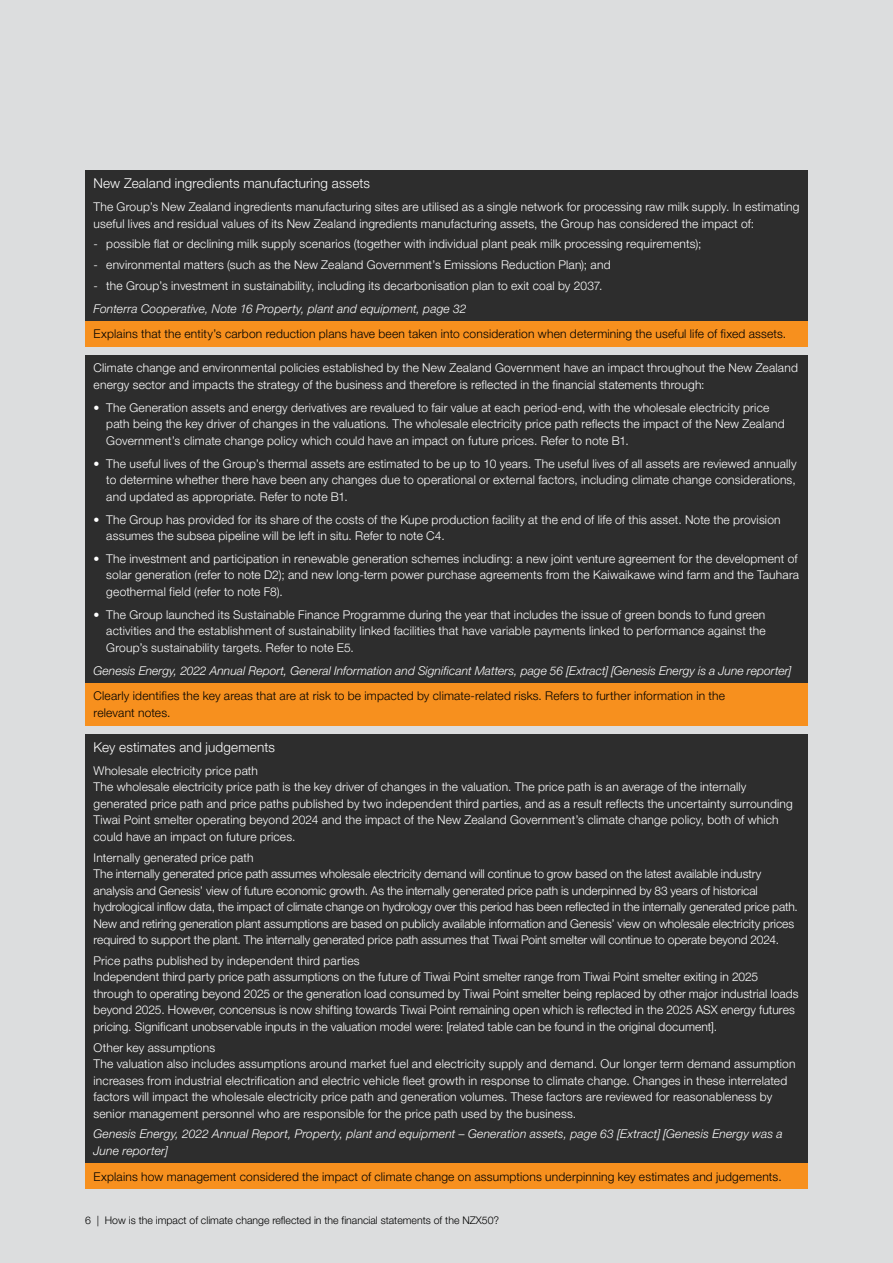
<style>
.page{position:relative;width:893px;height:1263px;background:#dcddde}
.page>*{position:absolute;margin:0;border:0;box-sizing:border-box;transform-origin:0 0}
.t1{font:300 13.5px "Helvetica Neue LT Pro";letter-spacing:.01em;color:#fff}
.t2{font:300 12px/16.5px "Helvetica Neue LT Pro";letter-spacing:.015em;color:#fff}
.t3{font:300 12px/16.5px "Helvetica Neue LT Pro";letter-spacing:-.005em;color:#fff}
.t4{font:300 12px/16.5px "Helvetica Neue LT Pro";letter-spacing:.015em;color:#000}
.t5{font:italic 300 12px/16.5px "Helvetica Neue LT Pro";letter-spacing:.01em;color:#fff}
.t6{font:300 10.5px "Helvetica Neue LT Pro";color:#000}
</style>
<div class="page">
<div style="left:85px;top:170px;width:723px;height:151px;background:#2d2d2d"></div>
<div style="left:85px;top:321px;width:723px;height:26px;background:#f7901e"></div>
<div style="left:85px;top:734px;width:723px;height:429px;background:#2d2d2d"></div>
<div style="left:85px;top:1163px;width:723px;height:26px;background:#f7901e"></div>
<div style="left:85px;top:683px;width:723px;height:42px;background:#f7901e"></div>
<div style="left:85px;top:355px;width:723px;height:328px;background:#2d2d2d"></div>
<p class="t1" style="left:94px;top:175px;width:278px">New Zealand ingredients manufacturing assets</p>
<p class="t2" style="left:94px;top:198px;width:707px">The Group’s New Zealand ingredients manufacturing sites are utilised as a single network for processing raw milk supply. In estimating useful lives and residual values of its New Zealand ingredients manufacturing assets, the Group has considered the impact of:</p>
<p class="t2" style="left:94px;top:236px;width:609px">- possible flat or declining milk supply scenarios (together with individual plant peak milk processing requirements);</p>
<p class="t2" style="left:94px;top:256px;width:518px">- environmental matters (such as the New Zealand Government’s Emissions Reduction Plan); and</p>
<p class="t2" style="left:94px;top:277px;width:510px">- the Group’s investment in sustainability, including its decarbonisation plan to exit coal by 2037.</p>
<p class="t5" style="left:94px;top:300px;width:374px">Fonterra Cooperative, Note 16 Property, plant and equipment, page 32</p>
<p class="t4" style="left:94px;top:326px;width:694px">Explains that the entity’s carbon reduction plans have been taken into consideration when determining the useful life of fixed assets.</p>
<p class="t2" style="left:94px;top:360px;width:706px">Climate change and environmental policies established by the New Zealand Government have an impact throughout the New Zealand energy sector and impacts the strategy of the business and therefore is reflected in the financial statements through:</p>
<p class="t2" style="left:106px;top:399px;width:680px;text-indent:-13px">• The Generation assets and energy derivatives are revalued to fair value at each period-end, with the wholesale electricity price path being the key driver of changes in the valuations. The wholesale electricity price path reflects the impact of the New Zealand<br>Government’s climate change policy which could have an impact on future prices. Refer to note B1.</p>
<p class="t2" style="left:106px;top:455px;width:692px;text-align:justify;text-indent:-13px">• The useful lives of the Group’s thermal assets are estimated to be up to 10 years. The useful lives of all assets are reviewed annually to determine whether there have been any changes due to operational or external factors, including climate change considerations, and updated as appropriate. Refer to note B1.</p>
<p class="t2" style="left:106px;top:511px;width:676px;text-indent:-13px">• The Group has provided for its share of the costs of the Kupe production facility at the end of life of this asset. Note the provision assumes the subsea pipeline will be left in situ. Refer to note C4.</p>
<p class="t2" style="left:106px;top:550px;width:694px;text-indent:-13px">• The investment and participation in renewable generation schemes including: a new joint venture agreement for the development of solar generation (refer to note D2); and new long-term power purchase agreements from the Kaiwaikawe wind farm and the Tauhara geothermal field (refer to note F8).</p>
<p class="t2" style="left:106px;top:606px;width:661px;text-align:justify;text-indent:-13px">• The Group launched its Sustainable Finance Programme during the year that includes the issue of green bonds to fund green activities and the establishment of sustainability linked facilities that have variable payments linked to performance against the Group’s sustainability targets. Refer to note E5.</p>
<p class="t5" style="left:94px;top:662px;width:699px">Genesis Energy, 2022 Annual Report, General Information and Significant Matters, page 56 [Extract] [Genesis Energy is a June reporter]</p>
<p class="t4" style="left:94px;top:687px;width:633px">Clearly identifies the key areas that are at risk to be impacted by climate-related risks. Refers to further information in the relevant notes.</p>
<p class="t1" style="left:94px;top:739px;width:183px">Key estimates and judgements</p>
<p class="t2" style="left:94px;top:762px;width:701px">Wholesale electricity price path<br>The wholesale electricity price path is the key driver of changes in the valuation. The price path is an average of the internally generated price path and price paths published by two independent third parties, and as a result reflects the uncertainty surrounding Tiwai Point smelter operating beyond 2024 and the impact of the New Zealand Government’s climate change policy, both of which could have an impact on future prices.</p>
<p class="t3" style="left:94px;top:849px;width:706px">Internally generated price path<br>The internally generated price path assumes wholesale electricity demand will continue to grow based on the latest available industry analysis and Genesis’ view of future economic growth. As the internally generated price path is underpinned by 83 years of historical hydrological inflow data, the impact of climate change on hydrology over this period has been reflected in the internally generated price path.<br>New and retiring generation plant assumptions are based on publicly available information and Genesis’ view on wholesale electricity prices required to support the plant. The internally generated price path assumes that Tiwai Point smelter will continue to operate beyond 2024.</p>
<p class="t2" style="left:94px;top:952px;width:706px">Price paths published by independent third parties<br>Independent third party price path assumptions on the future of Tiwai Point smelter range from Tiwai Point smelter exiting in 2025 through to operating beyond 2025 or the generation load consumed by Tiwai Point smelter being replaced by other major industrial loads beyond 2025. However, concensus is now shifting towards Tiwai Point remaining open which is reflected in the 2025 ASX energy futures pricing. Significant unobservable inputs in the valuation model were: [related table can be found in the original document].</p>
<p class="t2" style="left:94px;top:1039px;width:704px">Other key assumptions<br>The valuation also includes assumptions around market fuel and electricity supply and demand. Our longer term demand assumption increases from industrial electrification and electric vehicle fleet growth in response to climate change. Changes in these interrelated factors will impact the wholesale electricity price path and generation volumes. These factors are reviewed for reasonableness by senior management personnel who are responsible for the price path used by the business.</p>
<p class="t5" style="left:94px;top:1126px;width:691px">Genesis Energy, 2022 Annual Report, Property, plant and equipment – Generation assets, page 63 [Extract] [Genesis Energy was a<br>June reporter]</p>
<p class="t4" style="left:94px;top:1168px;width:690px">Explains how management considered the impact of climate change on assumptions underpinning key estimates and judgements.</p>
<p class="t6" style="left:85px;top:1214px;width:416px">6 | How is the impact of climate change reflected in the financial statements of the NZX50?</p>
</div>
